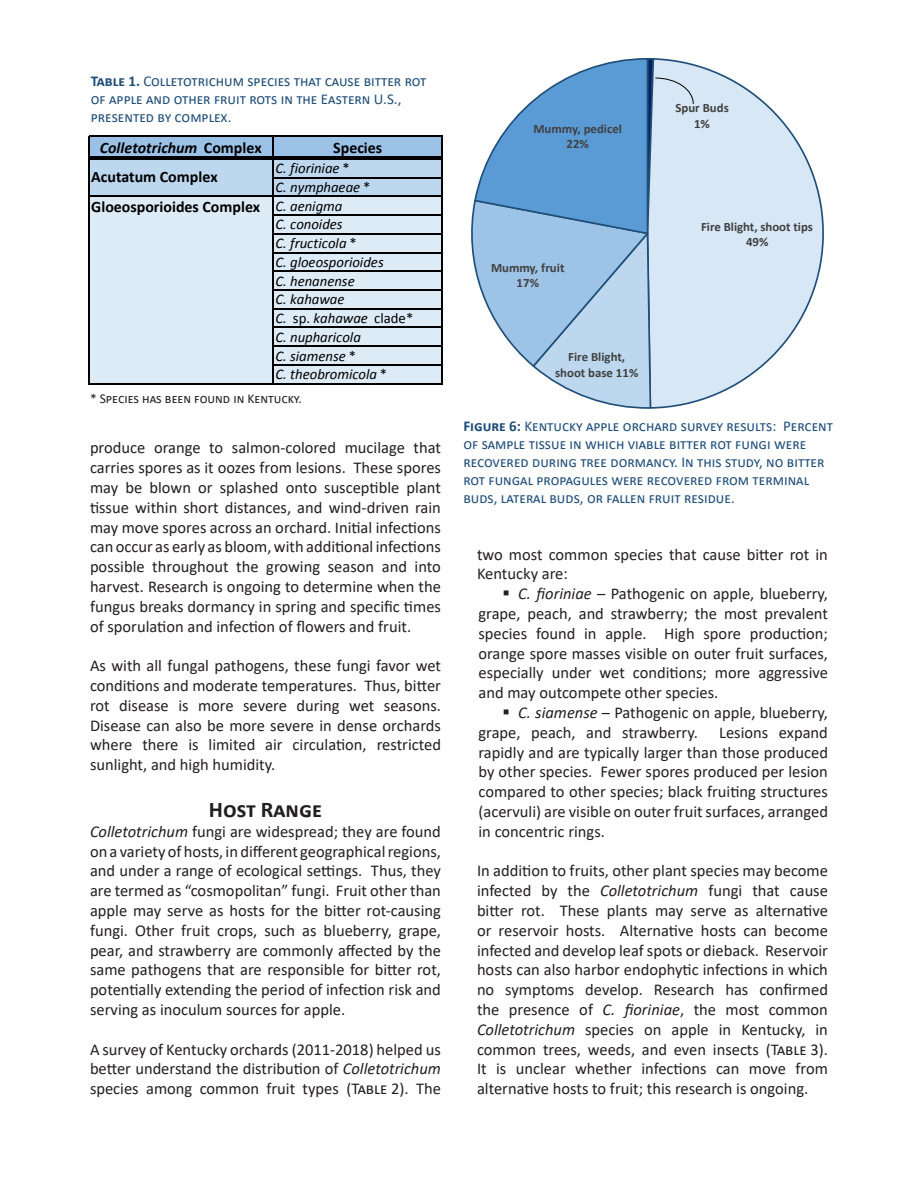
<style>
.page{position:relative;width:918px;height:1188px;background:#fff}
.page>*{position:absolute;margin:0;border:0;box-sizing:border-box;transform-origin:0 0}
.t1{font:700 22.5px "Calibri";color:#231f20}
.t2{font:16.5px/19.8px "Calibri";color:#231f20;text-align:justify}
.t3{font:700 15.9px/30.2px "Calibri";color:#000}
.t4{font:italic 700 15.9px "Calibri";color:#000}
.t5{font:15px/18px "Calibri";color:#1f4e79}
.t6{font:italic 14.7px/18.8px "Calibri";letter-spacing:-.005em;color:#000}
.t7{font:13.5px "Calibri";color:#231f20}
.t8{font:700 12.75px/15.6px "Calibri";color:#404040;text-align:center}
.s1{font-weight:700}
.s2{font-style:normal}
.s3{font-style:italic}
</style>
<div class="page">
<div style="left:89px;top:137px;width:353px;height:21px;background:#9bc2e6"></div>
<div style="left:89px;top:158px;width:353px;height:38px;background:#bdd7ee"></div>
<div style="left:89px;top:196px;width:353px;height:188px;background:#ddebf7"></div>
<svg style="left:272px;top:137px;width:1px;height:19px"></svg>
<hr style="left:88px;top:136px;width:1px;height:248px;background:#000">
<hr style="left:272px;top:160px;width:1px;height:224px;background:#000">
<hr style="left:442px;top:137px;width:1px;height:247px;background:#000">
<hr style="left:89px;top:136px;width:354px;height:1px;background:#000">
<hr style="left:89px;top:156px;width:353px;height:1px;background:#000">
<hr style="left:89px;top:158px;width:353px;height:2px;background:#000">
<hr style="left:273px;top:177px;width:170px;height:1px;background:#000">
<hr style="left:89px;top:196px;width:354px;height:1px;background:#000">
<hr style="left:273px;top:214px;width:170px;height:2px;background:#000">
<hr style="left:273px;top:233px;width:170px;height:1px;background:#000">
<hr style="left:273px;top:252px;width:170px;height:1px;background:#000">
<hr style="left:273px;top:271px;width:170px;height:1px;background:#000">
<hr style="left:273px;top:289px;width:170px;height:2px;background:#000">
<hr style="left:273px;top:308px;width:170px;height:1px;background:#000">
<hr style="left:273px;top:327px;width:170px;height:1px;background:#000">
<hr style="left:273px;top:346px;width:170px;height:1px;background:#000">
<hr style="left:273px;top:364px;width:170px;height:2px;background:#000">
<hr style="left:89px;top:383px;width:354px;height:1px;background:#000">
<svg style="left:694px;top:64px;width:130px;height:339px;fill:#d7e7f5"></svg>
<svg style="left:471px;top:58px;width:223px;height:351px"></svg>
<p class="t5" style="left:91px;top:72px;width:337px"><span class="s1">Table 1.</span> Colletotrichum species that cause bitter rot of apple and other fruit rots in the Eastern U.S., presented by complex.</p>
<p class="t4" style="left:100px;top:137px;width:163px">Colletotrichum <span class="s2">Complex</span></p>
<p class="t3" style="left:333px;top:132px;width:51px">Species</p>
<p class="t6" style="left:275px;top:158px;width:139px">C. fioriniae <span class="s2">*<br></span>C. nymphaeae <span class="s2">*<br></span>C. aenigma<br>C. conoides<br>C. fructicola <span class="s2">*<br></span>C. gloeosporioides<br>C. henanense<br>C. kahawae<br>C. <span class="s2">sp.</span> kahawae <span class="s2">clade*<br></span>C. nupharicola<br>C. siamense <span class="s2">*<br></span>C. theobromicola <span class="s2">*</span></p>
<p class="t3" style="left:91px;top:162px;width:171px">Acutatum Complex<br>Gloeosporioides Complex</p>
<p class="t7" style="left:90px;top:389px;width:213px">* Species has been found in Kentucky.</p>
<p class="t2" style="left:90px;top:438px;width:353px">produce orange to salmon-colored mucilage that carries spores as it oozes from lesions. These spores may be blown or splashed onto susceptible plant tissue within short distances, and wind-driven rain may move spores across an orchard. Initial infections can occur as early as bloom, with additional infections possible throughout the growing season and into harvest. Research is ongoing to determine when the fungus breaks dormancy in spring and specific times of sporulation and infection of flowers and fruit.</p>
<p class="t2" style="left:90px;top:655px;width:353px">As with all fungal pathogens, these fungi favor wet conditions and moderate temperatures. Thus, bitter rot disease is more severe during wet seasons.<br>Disease can also be more severe in dense orchards where there is limited air circulation, restricted sunlight, and high humidity.</p>
<p class="t1" style="left:209px;top:794px;width:115px">Host Range</p>
<p class="t2" style="left:90px;top:821px;width:353px"><span class="s3">Colletotrichum</span> fungi are widespread; they are found on a variety of hosts, in different geographical regions, and under a range of ecological settings. Thus, they are termed as “cosmopolitan” fungi. Fruit other than apple may serve as hosts for the bitter rot-causing fungi. Other fruit crops, such as blueberry, grape, pear, and strawberry are commonly affected by the same pathogens that are responsible for bitter rot, potentially extending the period of infection risk and serving as inoculum sources for apple.</p>
<p class="t2" style="left:90px;top:1039px;width:352px">A survey of Kentucky orchards (2011-2018) helped us better understand the distribution of <span class="s3">Colletotrichum </span>species among common fruit types (Table 2). The</p>
<p class="t8" style="left:534px;top:120px;width:90px">Mummy, pedicel<br>22%</p>
<p class="t8" style="left:491px;top:260px;width:75px">Mummy, fruit<br>17%</p>
<p class="t8" style="left:555px;top:349px;width:85px">Fire Blight, shoot base 11%</p>
<p class="t8" style="left:675px;top:100px;width:55px">Spur Buds<br>1%</p>
<p class="t8" style="left:701px;top:219px;width:113px">Fire Blight, shoot tips<br>49%</p>
<p class="t5" style="left:463px;top:417px;width:371px"><span class="s1">Figure 6:</span> Kentucky apple orchard survey results: Percent of sample tissue in which viable bitter rot fungi were recovered during tree dormancy. In this study, no bitter rot fungal propagules were recovered from terminal buds, lateral buds, or fallen fruit residue.</p>
<p class="t2" style="left:477px;top:544px;width:352px">two most common species that cause bitter rot in<br>Kentucky are:</p>
<p class="t2" style="left:478px;top:583px;width:351px;text-indent:40px"><span class="s3">C. fioriniae</span> – Pathogenic on apple, blueberry, grape, peach, and strawberry; the most prevalent species found in apple. High spore production; orange spore masses visible on outer fruit surfaces, especially under wet conditions; more aggressive and may outcompete other species.</p>
<p class="t2" style="left:478px;top:702px;width:351px;text-indent:40px"><span class="s3">C. siamense</span> – Pathogenic on apple, blueberry, grape, peach, and strawberry.</p>
<p class="t2" style="left:478px;top:722px;width:351px;text-indent:241px">Lesions expand rapidly and are typically larger than those produced by other species. Fewer spores produced per lesion compared to other species; black fruiting structures (acervuli) are visible on outer fruit surfaces, arranged in concentric rings.</p>
<p class="t2" style="left:477px;top:861px;width:353px">In addition to fruits, other plant species may become infected by the <span class="s3">Colletotrichum</span> fungi that cause bitter rot. These plants may serve as alternative or reservoir hosts. Alternative hosts can become infected and develop leaf spots or dieback. Reservoir hosts can also harbor endophytic infections in which no symptoms develop. Research has confirmed the presence of <span class="s3">C. fioriniae</span>, the most common <span class="s3">Colletotrichum</span> species on apple in Kentucky, in common trees, weeds, and even insects (Table 3).<br>It is unclear whether infections can move from alternative hosts to fruit; this research is ongoing.</p>
</div>
